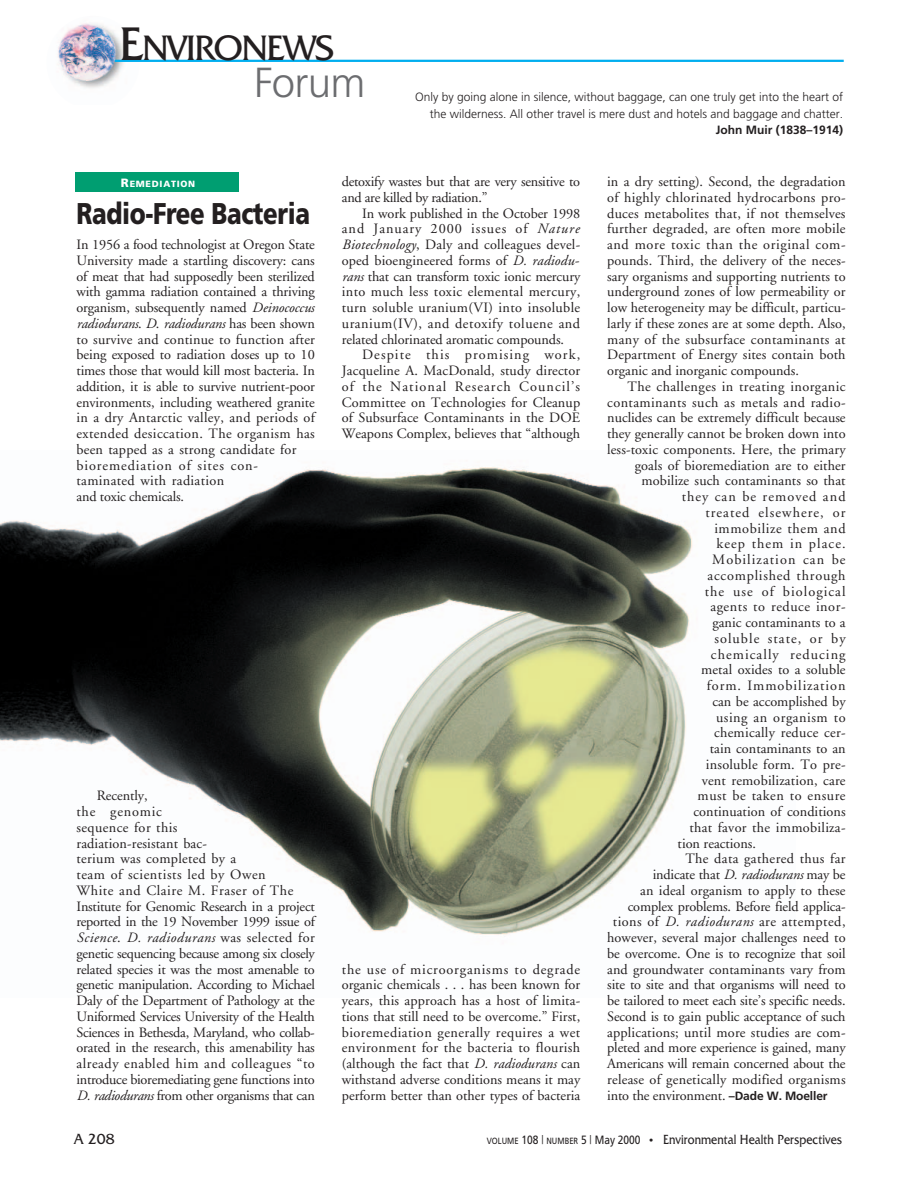
<style>
.page{position:relative;width:918px;height:1188px;background:#fff}
.page>*{position:absolute;margin:0;border:0;box-sizing:border-box;transform-origin:0 0}
.t1{font:300 42px "Frutiger";letter-spacing:-.015em;color:#6c6d70}
.t2{font:36px "Friz Quadrata IT Cby BT";letter-spacing:-.065em;color:#231f20}
.t3{font:900 30px "Frutiger";letter-spacing:-.015em;color:#231f20;scale:.8 1}
.t4{font:15px "Friz Quadrata IT Cby BT";color:#231f20}
.t5{font:14.25px/15.8px "Adobe Garamond";color:#231f20;text-align:justify}
.t6{font:14.25px/15.8px "Adobe Garamond";letter-spacing:-.02em;color:#231f20}
.t7{font:14.25px "Adobe Garamond";letter-spacing:.075em;color:#231f20}
.t8{font:14.25px "Adobe Garamond";letter-spacing:.03em;color:#231f20}
.t9{font:14.25px "Adobe Garamond";letter-spacing:.02em;color:#231f20}
.t10{font:14.25px "Adobe Garamond";letter-spacing:.04em;color:#231f20}
.t11{font:14.25px "Adobe Garamond";letter-spacing:.035em;color:#231f20}
.t12{font:14.25px "Adobe Garamond";letter-spacing:.055em;color:#231f20}
.t13{font:14.25px "Adobe Garamond";letter-spacing:.065em;color:#231f20}
.t14{font:13.5px "Friz Quadrata IT Cby BT";color:#231f20;scale:.85 1}
.t15{font:300 12px/16.5px "Frutiger";color:#231f20;text-align:right}
.t16{font:700 12px "Frutiger";color:#231f20}
.t17{font:900 9px "Frutiger";letter-spacing:.08em;color:#fff}
.s1{font-size:48px}
.s2{font-size:12px}
.s3{font-style:italic}
.s4{font-family:"Frutiger";font-weight:700;font-size:12px}
.s5{font-family:"Frutiger";font-size:9px}
.s6{font-family:"Frutiger";font-size:12px}
.s7{font-family:"Frutiger";font-weight:300;font-size:12px}
.s8{font-size:10.5px}
</style>
<div class="page">
<img style="left:0;top:467px;width:693px;height:470px">
<img style="left:58px;top:23px;width:82px;height:65px">
<hr style="left:115px;top:60px;width:729px;height:2px;background:#00aeef">
<div style="left:75px;top:173px;width:164px;height:19px;background:#009e71"></div>
<h2 class="t2" style="left:119px;top:34px;width:217px"><span class="s1">E</span>NVIRONEWS</h2>
<h1 class="t1" style="left:254px;top:65px;width:113px">Forum</h1>
<p class="t15" style="left:415px;top:90px;width:430px">Only by going alone in silence, without baggage, can one truly get into the heart of the wilderness. All other travel is mere dust and hotels and baggage and chatter.</p>
<p class="t16" style="left:716px;top:125px;width:129px">John Muir (1838–1914)</p>
<p class="t17" style="left:121px;top:180px;width:76px"><span class="s2">R</span>EMEDIATION</p>
<h3 class="t3" style="left:76px;top:201px;width:294px">Radio-Free Bacteria</h3>
<p class="t5" style="left:76px;top:238px;width:240px;text-align:left">In 1956 a food technologist at Oregon State University made a startling discovery: cans of meat that had supposedly been sterilized with gamma radiation contained a thriving organism, subsequently named <span class="s3">Deinococcus radiodurans</span>. <span class="s3">D</span>. <span class="s3">radiodurans</span> has been shown to survive and continue to function after being exposed to radiation doses up to 10 times those that would kill most bacteria. In addition, it is able to survive nutrient-poor environments, including weathered granite in a dry Antarctic valley, and periods of extended desiccation. The organism has been tapped as a strong candidate for bioremediation of sites con&shy;taminated with radiation<br>and toxic chemicals.</p>
<p class="t6" style="left:342px;top:175px;width:240px">detoxify wastes but that are very sensitive to and are killed by radiation.”</p>
<p class="t5" style="left:342px;top:206px;width:240px;text-indent:20px">In work published in the October 1998 and January 2000 issues of <span class="s3">Nature Biotechnology</span>, Daly and colleagues devel&shy;oped bioengineered forms of <span class="s3">D. radiodu&shy;rans</span> that can transform toxic ionic mercury into much less toxic elemental mercury, turn soluble uranium(VI) into insoluble uranium(IV), and detoxify toluene and related chlorinated aromatic compounds.</p>
<p class="t5" style="left:342px;top:348px;width:240px;text-indent:20px">Despite this promising work, Jacqueline A. MacDonald, study director of the National Research Council’s Committee on Technologies for Cleanup of Subsurface Contaminants in the DOE Weapons Complex, believes that “although</p>
<p class="t6" style="left:76px;top:789px;width:240px;text-indent:20px">Recently,<br>the genomic<br>sequence for this<br>radiation-resistant bac-<br>terium was completed by a<br>team of scientists led by Owen<br>White and Claire M. Fraser of The Institute for Genomic Research in a project reported in the 19 November 1999 issue of <span class="s3">Science</span>. <span class="s3">D. radiodurans</span> was selected for genetic sequencing because among six closely related species it was the most amenable to genetic manipulation. According to Michael Daly of the Department of Pathology at the Uniformed Services University of the Health Sciences in Bethesda, Maryland, who collab&shy;orated in the research, this amenability has already enabled him and colleagues “to introduce bioremediating gene functions into <span class="s3">D. radiodurans</span> from other organisms that can</p>
<p class="t5" style="left:342px;top:962px;width:240px">the use of microorganisms to degrade organic chemicals . . . has been known for years, this approach has a host of limita&shy;tions that still need to be overcome.” First, bioremediation generally requires a wet environment for the bacteria to flourish (although the fact that <span class="s3">D. radiodurans</span> can withstand adverse conditions means it may perform better than other types of bacteria</p>
<p class="t5" style="left:607px;top:175px;width:240px">in a dry setting). Second, the degradation of highly chlorinated hydrocarbons pro&shy;duces metabolites that, if not themselves further degraded, are often more mobile and more toxic than the original com&shy;pounds. Third, the delivery of the neces&shy;sary organisms and supporting nutrients to underground zones of low permeability or low heterogeneity may be difficult, particu&shy;larly if these zones are at some depth. Also, many of the subsurface contaminants at Department of Energy sites contain both organic and inorganic compounds.</p>
<p class="t8" style="left:627px;top:381px;width:220px">The challenges in treating inorganic</p>
<p class="t8" style="left:607px;top:396px;width:240px">contaminants such as metals and radio-</p>
<p class="t5" style="left:607px;top:411px;width:240px">nuclides can be extremely difficult because</p>
<p class="t5" style="left:607px;top:427px;width:240px">they generally cannot be broken down into</p>
<p class="t5" style="left:607px;top:443px;width:240px">less-toxic components. Here, the primary</p>
<p class="t5" style="left:635px;top:458px;width:212px">goals of bioremediation are to either</p>
<p class="t5" style="left:641px;top:474px;width:206px">mobilize such contaminants so that</p>
<p class="t7" style="left:682px;top:491px;width:165px">they can be removed and</p>
<p class="t7" style="left:705px;top:507px;width:142px">treated elsewhere, or</p>
<p class="t10" style="left:714px;top:522px;width:133px">immobilize them and</p>
<p class="t7" style="left:716px;top:538px;width:131px">keep them in place.</p>
<p class="t7" style="left:712px;top:554px;width:135px">Mobilization can be</p>
<p class="t12" style="left:708px;top:570px;width:140px">accomplished through</p>
<p class="t7" style="left:705px;top:585px;width:142px">the use of biological</p>
<p class="t10" style="left:710px;top:601px;width:137px">agents to reduce inor-</p>
<p class="t5" style="left:712px;top:616px;width:135px">ganic contaminants to a</p>
<p class="t7" style="left:714px;top:633px;width:133px">soluble state, or by</p>
<p class="t7" style="left:711px;top:648px;width:136px">chemically reducing</p>
<p class="t5" style="left:701px;top:663px;width:146px">metal oxides to a soluble</p>
<p class="t13" style="left:707px;top:680px;width:140px">form. Immobilization</p>
<p class="t5" style="left:713px;top:695px;width:135px">can be accomplished by</p>
<p class="t10" style="left:716px;top:711px;width:131px">using an organism to</p>
<p class="t9" style="left:714px;top:727px;width:133px">chemically reduce cer-</p>
<p class="t5" style="left:710px;top:742px;width:137px">tain contaminants to an</p>
<p class="t9" style="left:706px;top:759px;width:141px">insoluble form. To pre-</p>
<p class="t5" style="left:702px;top:773px;width:145px">vent remobilization, care</p>
<p class="t11" style="left:698px;top:790px;width:150px">must be taken to ensure</p>
<p class="t5" style="left:693px;top:805px;width:154px">continuation of conditions</p>
<p class="t9" style="left:689px;top:822px;width:158px">that favor the immobiliza-</p>
<p class="t5" style="left:678px;top:836px;width:80px">tion reactions.</p>
<p class="t8" style="left:685px;top:853px;width:162px">The data gathered thus far</p>
<p class="t5" style="left:653px;top:868px;width:194px">indicate that <span class="s3">D. radiodurans</span> may be</p>
<p class="t5" style="left:640px;top:884px;width:207px">an ideal organism to apply to these</p>
<p class="t5" style="left:628px;top:899px;width:219px">complex problems. Before field applica-</p>
<p class="t11" style="left:613px;top:916px;width:234px">tions of <span class="s3">D. radiodurans</span> are attempted,</p>
<p class="t5" style="left:607px;top:931px;width:240px">however, several major challenges need to</p>
<p class="t5" style="left:607px;top:947px;width:240px">be overcome. One is to recognize that soil</p>
<p class="t5" style="left:607px;top:962px;width:240px">and groundwater contaminants vary from</p>
<p class="t5" style="left:607px;top:978px;width:240px">site to site and that organisms will need to</p>
<p class="t5" style="left:607px;top:994px;width:240px">be tailored to meet each site’s specific needs.</p>
<p class="t5" style="left:607px;top:1010px;width:240px">Second is to gain public acceptance of such</p>
<p class="t5" style="left:607px;top:1025px;width:240px">applications; until more studies are com-</p>
<p class="t5" style="left:607px;top:1041px;width:240px">pleted and more experience is gained, many</p>
<p class="t5" style="left:607px;top:1057px;width:240px">Americans will remain concerned about the</p>
<p class="t5" style="left:607px;top:1073px;width:240px">release of genetically modified organisms</p>
<p class="t5" style="left:607px;top:1088px;width:222px">into the environment. <span class="s4">–Dade W. Moeller</span></p>
<p class="t4" style="left:74px;top:1133px;width:42px">A 208</p>
<p class="t14" style="left:487px;top:1134px;width:420px"><span class="s5">VOLUME</span> <span class="s6">108</span> <span class="s7">|</span> <span class="s5">NUMBER</span> <span class="s6">5</span> <span class="s7">|</span> <span class="s6">May 2000</span> <span class="s8">•</span> Environmental Health Perspectives</p>
</div>
